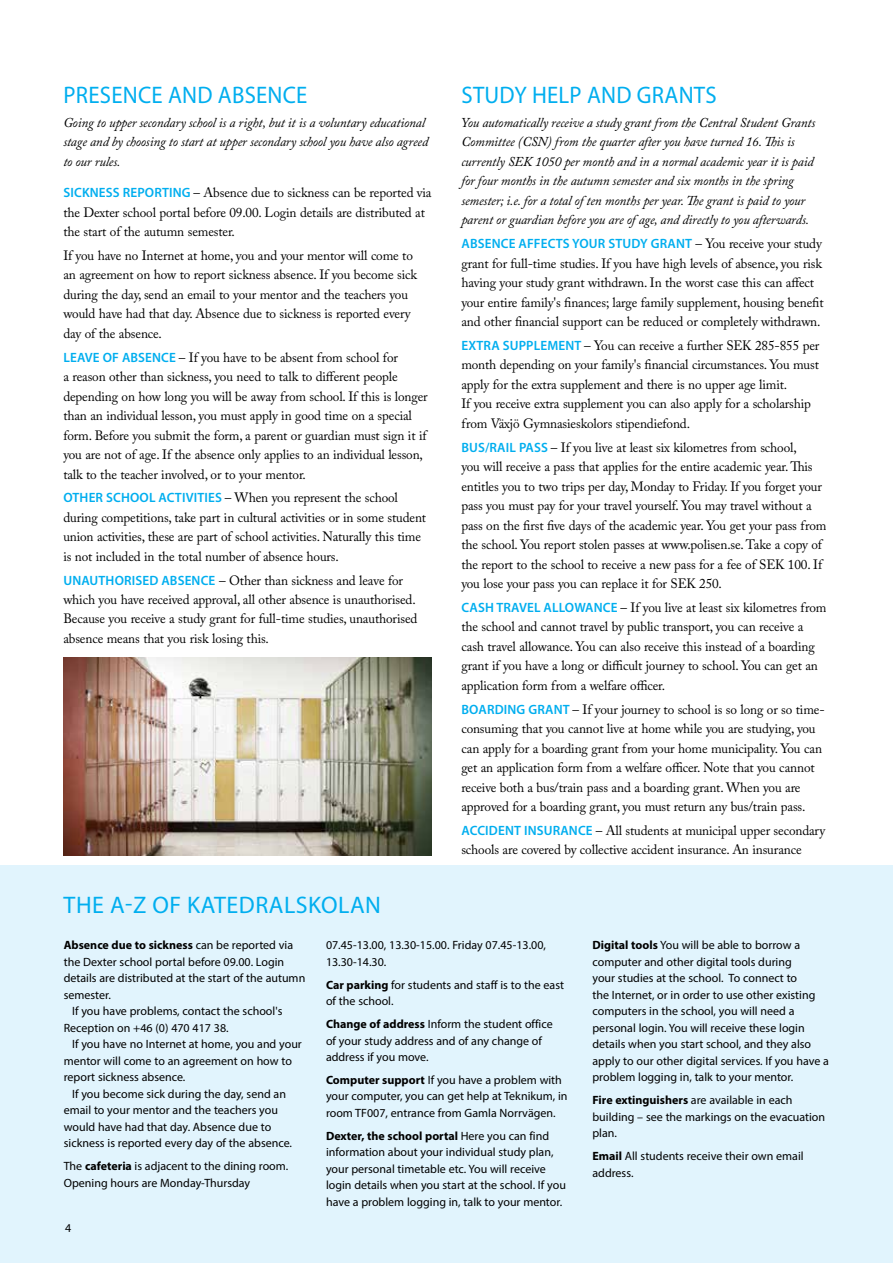
<style>
.page{position:relative;width:893px;height:1263px;background:#fff}
.page>*{position:absolute;margin:0;border:0;box-sizing:border-box;transform-origin:0 0}
.t1{font:24px "Myriad Pro";letter-spacing:.01em;color:#00aeef;scale:.95 1}
.t2{font:24px "Myriad Pro";letter-spacing:.01em;color:#00aeef}
.t3{font:13.5px/19.5px "Adobe Caslon Pro";letter-spacing:-.01em;color:#000}
.t4{font:italic 13.5px/19.5px "Adobe Caslon Pro";letter-spacing:-.01em;color:#000}
.t5{font:600 13.5px "Myriad Pro";letter-spacing:.01em;color:#00aeef}
.t6{font:12px/16.5px "Myriad Pro";color:#000}
.t7{font:700 12px "Myriad Pro";color:#000}
.s1{font-family:"Myriad Pro";font-weight:600;color:#00aeef}
.s2{font-family:"Adobe Caslon Pro";font-weight:400;color:#000}
.s3{font-weight:400}
.s4{font-weight:700}
</style>
<div class="page">
<div style="left:0;top:865px;width:893px;height:398px;background:#e1f4fd"></div>
<img style="left:63px;top:657px;width:369px;height:198px">
<h1 class="t1" style="left:64px;top:80px;width:258px">PRESENCE AND ABSENCE</h1>
<p class="t4" style="left:63px;top:112px;width:366px">Going to upper secondary school is a right, but it is a voluntary educational stage and by choosing to start at upper secondary school you have also agreed to our rules.</p>
<p class="t3" style="left:63px;top:183px;width:370px"><span class="s1">SICKNESS REPORTING</span> – Absence due to sickness can be reported via the Dexter school portal before 09.00. Login details are distributed at the start of the autumn semester.</p>
<p class="t3" style="left:63px;top:245px;width:355px">If you have no Internet at home, you and your mentor will come to an agreement on how to report sickness absence. If you become sick during the day, send an email to your mentor and the teachers you would have had that day. Absence due to sickness is reported every day of the absence.</p>
<p class="t3" style="left:63px;top:347px;width:366px"><span class="s1">LEAVE OF ABSENCE</span> – If you have to be absent from school for<br>a reason other than sickness, you need to talk to different people depending on how long you will be away from school. If this is longer than an individual lesson, you must apply in good time on a special form. Before you submit the form, a parent or guardian must sign it if you are not of age. If the absence only applies to an individual lesson, talk to the teacher involved, or to your mentor.</p>
<p class="t3" style="left:63px;top:488px;width:364px"><span class="s1">OTHER SCHOOL ACTIVITIES</span> – When you represent the school during competitions, take part in cultural activities or in some student union activities, these are part of school activities. Naturally this time is not included in the total number of absence hours.</p>
<p class="t3" style="left:63px;top:570px;width:356px"><span class="s1">UNAUTHORISED ABSENCE</span> – Other than sickness and leave for which you have received approval, all other absence is unauthorised.<br>Because you receive a study grant for full-time studies, unauthorised absence means that you risk losing this.</p>
<h1 class="t2" style="left:64px;top:890px;width:319px">THE A-Z OF KATEDRALSKOLAN</h1>
<h1 class="t1" style="left:462px;top:80px;width:270px">STUDY HELP AND GRANTS</h1>
<p class="t4" style="left:461px;top:112px;width:356px">You automatically receive a study grant from the Central Student Grants Committee (CSN) from the quarter after you have turned 16. This is currently SEK 1050 per month and in a normal academic year it is paid for four months in the autumn semester and six months in the spring semester; i.e. for a total of ten months per year. The grant is paid to your parent or guardian before you are of age, and directly to you afterwards.</p>
<p class="t5" style="left:461px;top:235px;width:362px">ABSENCE AFFECTS YOUR STUDY GRANT <span class="s2">– You receive your study</span></p>
<p class="t3" style="left:461px;top:253px;width:364px">grant for full-time studies. If you have high levels of absence, you risk having your study grant withdrawn. In the worst case this can affect your entire family's finances; large family supplement, housing benefit and other financial support can be reduced or completely withdrawn.</p>
<p class="t3" style="left:461px;top:335px;width:360px"><span class="s1">EXTRA SUPPLEMENT</span> – You can receive a further SEK 285-855 per month depending on your family's financial circumstances. You must apply for the extra supplement and there is no upper age limit.<br>If you receive extra supplement you can also apply for a scholarship from Växjö Gymnasieskolors stipendiefond.</p>
<p class="t3" style="left:461px;top:437px;width:367px"><span class="s1">BUS/RAIL PASS</span> – If you live at least six kilometres from school,<br>you will receive a pass that applies for the entire academic year. This entitles you to two trips per day, Monday to Friday. If you forget your pass you must pay for your travel yourself. You may travel without a pass on the first five days of the academic year. You get your pass from the school. You report stolen passes at www.polisen.se. Take a copy of the report to the school to receive a new pass for a fee of SEK 100. If you lose your pass you can replace it for SEK 250.</p>
<p class="t3" style="left:461px;top:597px;width:367px"><span class="s1">CASH TRAVEL ALLOWANCE</span> – If you live at least six kilometres from the school and cannot travel by public transport, you can receive a cash travel allowance. You can also receive this instead of a boarding grant if you have a long or difficult journey to school. You can get an application form from a welfare officer.</p>
<p class="t3" style="left:461px;top:699px;width:365px"><span class="s1">BOARDING GRANT</span> – If your journey to school is so long or so time&shy;consuming that you cannot live at home while you are studying, you can apply for a boarding grant from your home municipality. You can get an application form from a welfare officer. Note that you cannot receive both a bus/train pass and a boarding grant. When you are approved for a boarding grant, you must return any bus/train pass.</p>
<p class="t3" style="left:461px;top:820px;width:365px"><span class="s1">ACCIDENT INSURANCE</span> – All students at municipal upper secondary schools are covered by collective accident insurance. An insurance</p>
<p class="t7" style="left:64px;top:937px;width:231px">Absence due to sickness <span class="s3">can be reported via</span></p>
<p class="t6" style="left:64px;top:953px;width:222px">the Dexter school portal before 09.00. Login</p>
<p class="t6" style="left:64px;top:970px;width:243px">details are distributed at the start of the autumn</p>
<p class="t6" style="left:64px;top:986px;width:49px">semester.</p>
<p class="t6" style="left:72px;top:1003px;width:212px">If you have problems, contact the school's</p>
<p class="t6" style="left:64px;top:1019px;width:166px">Reception on +46 (0) 470 417 38.</p>
<p class="t6" style="left:72px;top:1036px;width:231px">If you have no Internet at home, you and your</p>
<p class="t6" style="left:64px;top:1052px;width:230px">mentor will come to an agreement on how to</p>
<p class="t6" style="left:64px;top:1069px;width:123px">report sickness absence.</p>
<p class="t6" style="left:72px;top:1085px;width:215px">If you become sick during the day, send an</p>
<p class="t6" style="left:64px;top:1102px;width:216px">email to your mentor and the teachers you</p>
<p class="t6" style="left:64px;top:1118px;width:209px">would have had that day. Absence due to</p>
<p class="t6" style="left:64px;top:1135px;width:230px">sickness is reported every day of the absence.</p>
<p class="t6" style="left:64px;top:1158px;width:226px">The <span class="s4">cafeteria</span> is adjacent to the dining room.<br>Opening hours are Monday-Thursday</p>
<p class="t6" style="left:65px;top:1219px;width:8px">4</p>
<p class="t6" style="left:326px;top:937px;width:221px">07.45-13.00, 13.30-15.00. Friday 07.45-13.00,<br>13.30-14.30.</p>
<p class="t6" style="left:326px;top:976px;width:240px"><span class="s4">Car parking</span> for students and staff is to the east of the school.</p>
<p class="t6" style="left:326px;top:1015px;width:228px"><span class="s4">Change of address</span> Inform the student office of your study address and of any change of address if you move.</p>
<p class="t6" style="left:326px;top:1071px;width:243px"><span class="s4">Computer support</span> If you have a problem with your computer, you can get help at Teknikum, in room TF007, entrance from Gamla Norrvägen.</p>
<p class="t6" style="left:326px;top:1127px;width:241px"><span class="s4">Dexter, the school portal</span> Here you can find information about your individual study plan, your personal timetable etc. You will receive login details when you start at the school. If you have a problem logging in, talk to your mentor.</p>
<p class="t6" style="left:592px;top:937px;width:238px"><span class="s4">Digital tools</span> You will be able to borrow a computer and other digital tools during<br>your studies at the school. To connect to<br>the Internet, or in order to use other existing computers in the school, you will need a personal login. You will receive these login details when you start school, and they also apply to our other digital services. If you have a problem logging in, talk to your mentor.</p>
<p class="t6" style="left:592px;top:1092px;width:234px"><span class="s4">Fire extinguishers</span> are available in each building – see the markings on the evacuation plan.</p>
<p class="t6" style="left:592px;top:1147px;width:213px"><span class="s4">Email</span> All students receive their own email address.</p>
</div>
